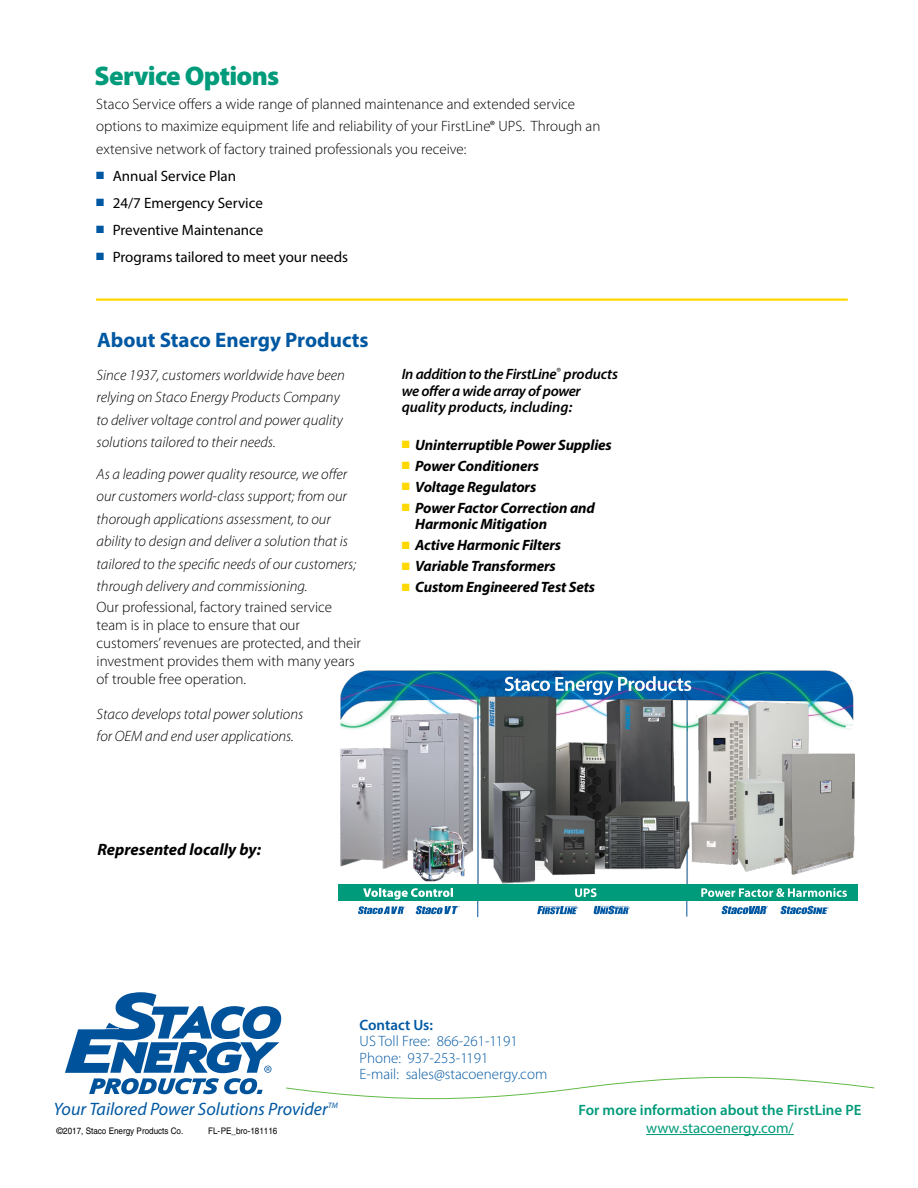
<style>
.page{position:relative;width:918px;height:1188px;background:#fff}
.page>*{position:absolute;margin:0;border:0;box-sizing:border-box;transform-origin:0 0}
.t1{font:900 27px "Myriad Pro";letter-spacing:-.025em;color:#009b7a}
.t2{font:700 21px "Myriad Pro";color:#0058a2}
.t3{font:italic 18px "Myriad Pro";color:#0058a2}
.t4{font:italic 700 16.5px "Myriad Pro";color:#000}
.t5{font:italic 300 15px/22.5px "Myriad Pro";color:#000}
.t6{font:300 15px/18px "Myriad Pro";color:#000}
.t7{font:italic 700 15px/21px "Myriad Pro";letter-spacing:-.01em;color:#000}
.t8{font:15px/27px "Myriad Pro";color:#000}
.t9{font:italic 600 15px/16.5px "Myriad Pro";letter-spacing:-.02em;color:#000}
.t10{font:300 15px/16.5px "Myriad Pro";color:#0058a2}
.t11{font:600 15px "Myriad Pro";color:#009b7a}
.t12{font:15px "Myriad Pro";color:#009b7a}
.t13{font:600 15px "Myriad Pro";color:#0058a2}
.t14{font:9px "Helvetica";color:#000}
.t15{font:9px "Helvetica";color:#000;scale:.9 1}
.t16{font:italic 7.8px "Myriad Pro";color:#0058a2}
.s1{font-size:13.5px}
</style>
<div class="page">
<img style="left:340px;top:670px;width:515px;height:214px">
<hr style="left:96px;top:298px;width:752px;height:3px;background:#ffd800">
<svg style="left:686px;top:901px;width:1px;height:16px"></svg>
<svg style="left:477px;top:901px;width:1px;height:16px"></svg>
<svg style="left:722px;top:906px;width:46px;height:8px"></svg>
<svg style="left:537px;top:906px;width:41px;height:8px"></svg>
<svg style="left:594px;top:906px;width:36px;height:8px"></svg>
<div style="left:339px;top:884px;width:519px;height:17px;background:#009b7a"></div>
<svg style="left:701px;top:888px;width:146px;height:9px"></svg>
<svg style="left:575px;top:888px;width:22px;height:9px"></svg>
<svg style="left:363px;top:888px;width:90px;height:12px"></svg>
<svg style="left:505px;top:676px;width:186px;height:19px"></svg>
<svg style="left:781px;top:906px;width:48px;height:8px"></svg>
<svg style="left:416px;top:906px;width:44px;height:8px"></svg>
<svg style="left:358px;top:906px;width:48px;height:8px"></svg>
<svg style="left:65px;top:992px;width:810px;height:107px"></svg>
<hr style="left:646px;top:1134px;width:148px;height:1px;background:#009b7a">
<h1 class="t1" style="left:94px;top:58px;width:187px">Service Options</h1>
<p class="t6" style="left:96px;top:92px;width:506px;line-height:22.5px">Staco Service offers a wide range of planned maintenance and extended service options to maximize equipment life and reliability of your FirstLine<span class="s1">®</span> UPS. Through an extensive network of factory trained professionals you receive:</p>
<p class="t8" style="left:113px;top:162px;width:237px">Annual Service Plan<br>24/7 Emergency Service<br>Preventive Maintenance<br>Programs tailored to meet your needs</p>
<h2 class="t2" style="left:97px;top:326px;width:273px">About Staco Energy Products</h2>
<p class="t5" style="left:97px;top:363px;width:250px">Since 1937, customers worldwide have been relying on Staco Energy Products Company to deliver voltage control and power quality solutions tailored to their needs.</p>
<p class="t5" style="left:97px;top:462px;width:261px">As a leading power quality resource, we offer our customers world-class support; from our thorough applications assessment, to our ability to design and deliver a solution that is tailored to the specific needs of our customers; through delivery and commissioning.</p>
<p class="t6" style="left:97px;top:598px;width:266px">Our professional, factory trained service team is in place to ensure that our customers’ revenues are protected, and their investment provides them with many years of trouble free operation.</p>
<p class="t5" style="left:97px;top:702px;width:208px">Staco develops total power solutions for OEM and end user applications.</p>
<p class="t9" style="left:402px;top:366px;width:218px">In addition to the FirstLine<sup>®</sup> products we offer a wide array of power quality products, including:</p>
<p class="t7" style="left:415px;top:434px;width:198px">Uninterruptible Power Supplies<br>Power Conditioners<br>Voltage Regulators<br>Power Factor Correction and</p>
<p class="t7" style="left:415px;top:513px;width:181px">Harmonic Mitigation<br>Active Harmonic Filters<br>Variable Transformers<br>Custom Engineered Test Sets</p>
<p class="t4" style="left:98px;top:839px;width:165px">Represented locally by:</p>
<p class="t3" style="left:54px;top:1098px;width:276px">Your Tailored Power Solutions Provider</p>
<p class="t16" style="left:328px;top:1100px;width:11px">TM</p>
<p class="t14" style="left:57px;top:1125px;width:128px">©2017, Staco Energy Products Co.</p>
<p class="t15" style="left:208px;top:1125px;width:78px">FL-PE_bro-181116</p>
<p class="t13" style="left:360px;top:1015px;width:75px">Contact Us:</p>
<p class="t10" style="left:360px;top:1033px;width:189px">US Toll Free: 866-261-1191<br>Phone: 937-253-1191<br>E-mail: sales@stacoenergy.com</p>
<p class="t11" style="left:579px;top:1100px;width:284px">For more information about the FirstLine PE</p>
<p class="t12" style="left:646px;top:1119px;width:149px">www.stacoenergy.com/</p>
</div>
